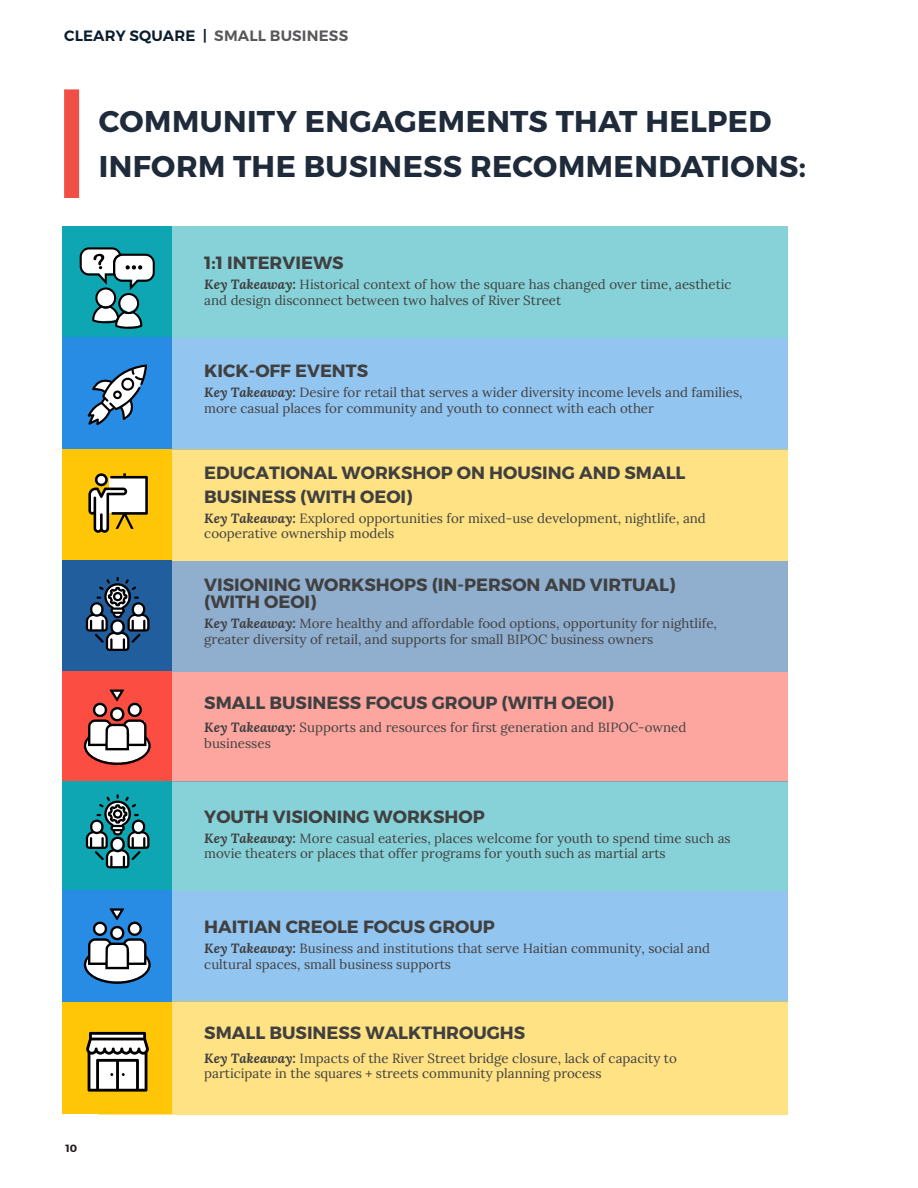
<style>
.page{position:relative;width:918px;height:1188px;background:#fff}
.page>*{position:absolute;margin:0;border:0;box-sizing:border-box;transform-origin:0 0}
.H2_Vertical_red_line{font:700 30px/45px "Montserrat";letter-spacing:.015em;color:#1f2b3a}
.t1{font:700 17.7px/17.7px "Montserrat";color:#404040}
.t2{font:600 15px "Montserrat";letter-spacing:.01em;color:#0c1d2c}
.t3{font:13.35px/15.6px "Lora";color:#404040}
.t4{font:700 10.5px "Montserrat";color:#231f20}
.s1{color:#58585b}
.s2{font-weight:700;font-style:italic}
</style>
<div class="page">
<div style="left:64px;top:89px;width:15px;height:109px;background:#ef4f45"></div>
<div style="left:99px;top:227px;width:689px;height:111px;background:#87d2d9"></div>
<div style="left:99px;top:672px;width:689px;height:109px;background:#fda6a0"></div>
<div style="left:99px;top:338px;width:689px;height:111px;background:#93c5f1"></div>
<div style="left:154px;top:891px;width:634px;height:110px;background:#93c5f1"></div>
<div style="left:99px;top:781px;width:689px;height:110px;background:#87d2d9"></div>
<div style="left:99px;top:449px;width:689px;height:112px;background:#ffe283"></div>
<div style="left:99px;top:561px;width:689px;height:111px;background:#90aece"></div>
<div style="left:99px;top:1001px;width:689px;height:114px;background:#ffe283"></div>
<div style="left:63px;top:227px;width:109px;height:111px;background:#0fa6b3"></div>
<div style="left:63px;top:338px;width:109px;height:111px;background:#288be4"></div>
<div style="left:63px;top:449px;width:109px;height:111px;background:#ffc608"></div>
<div style="left:63px;top:561px;width:109px;height:111px;background:#215e9e"></div>
<div style="left:63px;top:671px;width:109px;height:112px;background:#fb4d42"></div>
<div style="left:63px;top:781px;width:109px;height:112px;background:#0fa6b3"></div>
<div style="left:63px;top:1002px;width:109px;height:111px;background:#ffc608"></div>
<div style="left:63px;top:891px;width:109px;height:111px;background:#288be4"></div>
<svg style="left:80px;top:247px;width:75px;height:82px"></svg>
<svg style="left:88px;top:473px;width:60px;height:60px"></svg>
<svg style="left:86px;top:577px;width:63px;height:74px"></svg>
<svg style="left:86px;top:794px;width:63px;height:74px"></svg>
<svg style="left:84px;top:690px;width:67px;height:75px"></svg>
<svg style="left:84px;top:908px;width:67px;height:76px"></svg>
<svg style="left:86px;top:1032px;width:63px;height:60px"></svg>
<svg style="left:88px;top:364px;width:59px;height:61px"></svg>
<h6 class="t2" style="left:64px;top:27px;width:286px">CLEARY SQUARE | <span class="s1">SMALL BUSINESS</span></h6>
<p class="H2_Vertical_red_line" style="left:99px;top:99px;width:709px">COMMUNITY ENGAGEMENTS THAT HELPED<br>INFORM THE BUSINESS RECOMMENDATIONS:</p>
<p class="t1" style="left:204px;top:254px;width:141px">1:1 INTERVIEWS</p>
<p class="t3" style="left:204px;top:276px;width:529px"><span class="s2">Key Takeaway:</span> Historical context of how the square has changed over time, aesthetic and design disconnect between two halves of River Street</p>
<p class="t1" style="left:204px;top:362px;width:165px">KICK-OFF EVENTS</p>
<p class="t3" style="left:204px;top:384px;width:540px"><span class="s2">Key Takeaway:</span> Desire for retail that serves a wider diversity income levels and families, more casual places for community and youth to connect with each other</p>
<p class="t1" style="left:204px;top:461px;width:483px;line-height:24px">EDUCATIONAL WORKSHOP ON HOUSING AND SMALL<br>BUSINESS (WITH OEOI)</p>
<p class="t3" style="left:204px;top:509px;width:503px"><span class="s2">Key Takeaway:</span> Explored opportunities for mixed-use development, nightlife, and cooperative ownership models</p>
<p class="t1" style="left:204px;top:576px;width:473px">VISIONING WORKSHOPS (IN-PERSON AND VIRTUAL) (WITH OEOI)</p>
<p class="t3" style="left:204px;top:615px;width:514px"><span class="s2">Key Takeaway:</span> More healthy and affordable food options, opportunity for nightlife, greater diversity of retail, and supports for small BIPOC business owners</p>
<p class="t1" style="left:204px;top:694px;width:411px">SMALL BUSINESS FOCUS GROUP (WITH OEOI)</p>
<p class="t3" style="left:204px;top:719px;width:484px"><span class="s2">Key Takeaway:</span> Supports and resources for first generation and BIPOC-owned businesses</p>
<p class="t1" style="left:204px;top:808px;width:282px">YOUTH VISIONING WORKSHOP</p>
<p class="t3" style="left:204px;top:829px;width:528px"><span class="s2">Key Takeaway:</span> More casual eateries, places welcome for youth to spend time such as movie theaters or places that offer programs for youth such as martial arts</p>
<p class="t1" style="left:204px;top:918px;width:292px">HAITIAN CREOLE FOCUS GROUP</p>
<p class="t3" style="left:204px;top:939px;width:507px"><span class="s2">Key Takeaway:</span> Business and institutions that serve Haitian community, social and cultural spaces, small business supports</p>
<p class="t1" style="left:204px;top:1024px;width:323px">SMALL BUSINESS WALKTHROUGHS</p>
<p class="t4" style="left:66px;top:1142px;width:13px">10</p>
<p class="t3" style="left:204px;top:1049px;width:474px"><span class="s2">Key Takeaway:</span> Impacts of the River Street bridge closure, lack of capacity to participate in the squares + streets community planning process</p>
</div>
